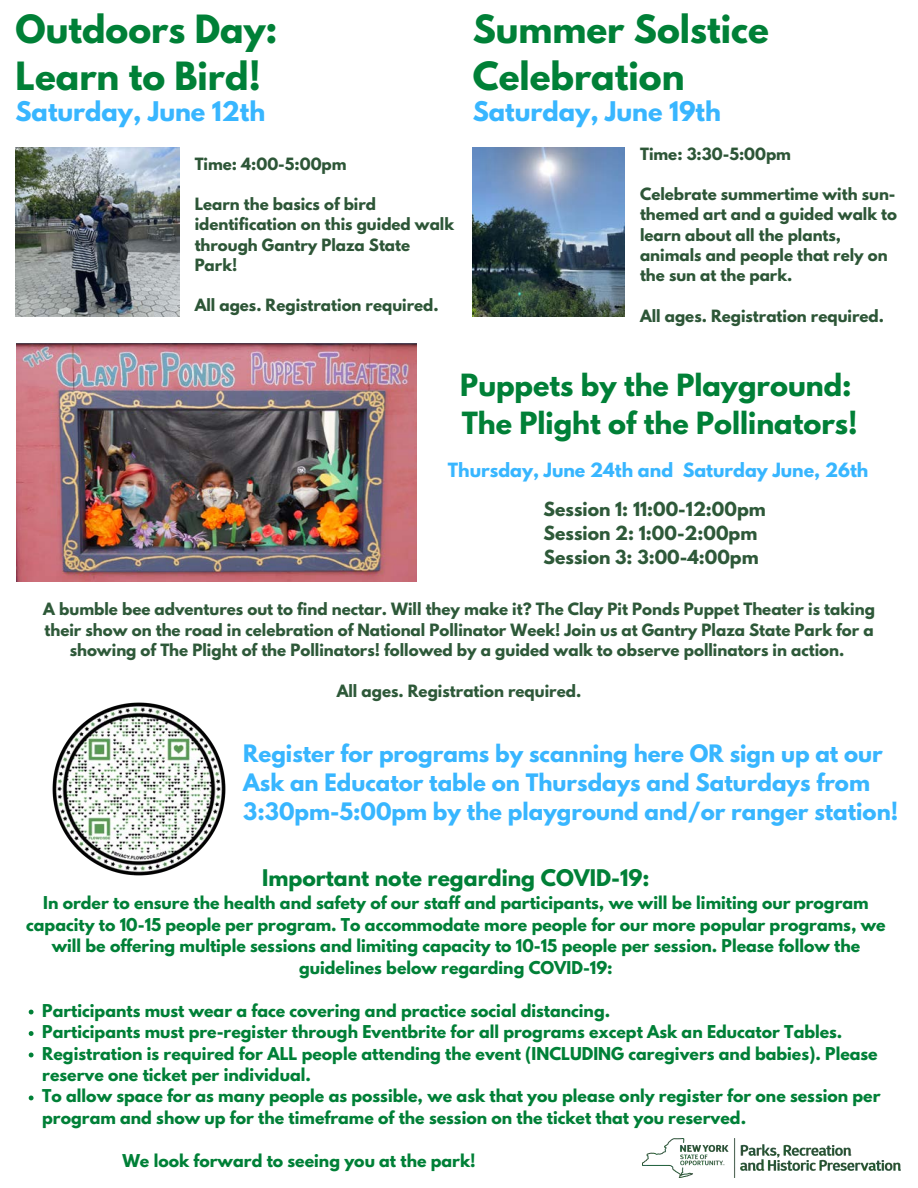
<style>
.page{position:relative;width:918px;height:1188px;background:#fff}
.page>*{position:absolute;margin:0;border:0;box-sizing:border-box;transform-origin:0 0}
.t1{font:700 34.5px "League Spartan";color:#008037}
.t2{font:700 27.15px "League Spartan";color:#008037}
.t3{font:700 24px "League Spartan";color:#38b6ff}
.t4{font:700 21.3px/29px "League Spartan";color:#38b6ff}
.t5{font:700 20.4px "League Spartan";color:#008037}
.t6{font:700 17.4px "League Spartan";color:#38b6ff}
.t7{font:700 17.25px "League Spartan";color:#2e5939}
.t8{font:700 15.75px/21.5px "League Spartan";color:#008037}
.t9{font:700 15px/20.5px "League Spartan";color:#2e5939;text-align:center}
.t10{font:700 15px/20.2px "League Spartan";color:#2d5637}
</style>
<div class="page">
<svg style="left:29px;top:1010px;width:5px;height:4px"></svg>
<svg style="left:29px;top:1031px;width:5px;height:5px"></svg>
<svg style="left:29px;top:1053px;width:5px;height:4px"></svg>
<svg style="left:29px;top:1096px;width:5px;height:4px"></svg>
<img style="left:642px;top:1139px;width:259px;height:39px">
<img style="left:52px;top:702px;width:174px;height:174px">
<img style="left:472px;top:148px;width:152px;height:168px">
<img style="left:17px;top:344px;width:399px;height:237px">
<img style="left:16px;top:148px;width:164px;height:168px">
<p class="t1" style="left:16px;top:12px;width:264px">Outdoors Day:</p>
<p class="t1" style="left:16px;top:59px;width:247px">Learn to Bird!</p>
<p class="t1" style="left:473px;top:12px;width:298px">Summer Solstice</p>
<p class="t1" style="left:473px;top:59px;width:213px">Celebration</p>
<p class="t3" style="left:16px;top:100px;width:251px">Saturday, June 12th</p>
<p class="t3" style="left:473px;top:100px;width:250px">Saturday, June 19th</p>
<p class="t10" style="left:195px;top:155px;width:153px">Time: 4:00-5:00pm</p>
<p class="t10" style="left:195px;top:196px;width:261px">Learn the basics of bird identification on this guided walk through Gantry Plaza State<br>Park!</p>
<p class="t10" style="left:195px;top:297px;width:246px">All ages. Registration required.</p>
<p class="t10" style="left:640px;top:145px;width:152px">Time: 3:30-5:00pm</p>
<p class="t10" style="left:640px;top:186px;width:258px">Celebrate summertime with sun&shy;themed art and a guided walk to learn about all the plants, animals and people that rely on the sun at the park.</p>
<p class="t10" style="left:640px;top:307px;width:246px">All ages. Registration required.</p>
<p class="t2" style="left:460px;top:372px;width:393px">Puppets by the Playground:</p>
<p class="t2" style="left:462px;top:409px;width:398px">The Plight of the Pollinators!</p>
<p class="t6" style="left:448px;top:462px;width:422px">Thursday, June 24th and Saturday June, 26th</p>
<p class="t7" style="left:544px;top:501px;width:224px">Session 1: 11:00-12:00pm</p>
<p class="t7" style="left:544px;top:525px;width:215px">Session 2: 1:00-2:00pm</p>
<p class="t7" style="left:544px;top:549px;width:217px">Session 3: 3:00-4:00pm</p>
<p class="t9" style="left:43px;top:601px;width:833px">A bumble bee adventures out to find nectar. Will they make it? The Clay Pit Ponds Puppet Theater is taking their show on the road in celebration of National Pollinator Week! Join us at Gantry Plaza State Park for a showing of The Plight of the Pollinators! followed by a guided walk to observe pollinators in action.</p>
<p class="t9" style="left:337px;top:683px;width:246px">All ages. Registration required.</p>
<p class="t4" style="left:243px;top:741px;width:657px">Register for programs by scanning here OR sign up at our<br>Ask an Educator table on Thursdays and Saturdays from<br>3:30pm-5:00pm by the playground and/or ranger station!</p>
<p class="t5" style="left:262px;top:867px;width:389px">Important note regarding COVID-19:</p>
<p class="t8" style="left:26px;top:894px;width:861px;text-align:center">In order to ensure the health and safety of our staff and participants, we will be limiting our program capacity to 10-15 people per program. To accommodate more people for our more popular programs, we will be offering multiple sessions and limiting capacity to 10-15 people per session. Please follow the guidelines below regarding COVID-19:</p>
<p class="t8" style="left:42px;top:1001px;width:570px">Participants must wear a face covering and practice social distancing.</p>
<p class="t8" style="left:42px;top:1023px;width:802px">Participants must pre-register through Eventbrite for all programs except Ask an Educator Tables.</p>
<p class="t8" style="left:42px;top:1044px;width:837px">Registration is required for ALL people attending the event (INCLUDING caregivers and babies). Please reserve one ticket per individual.</p>
<p class="t8" style="left:42px;top:1087px;width:840px">To allow space for as many people as possible, we ask that you please only register for one session per program and show up for the timeframe of the session on the ticket that you reserved.</p>
<p class="t8" style="left:122px;top:1152px;width:355px">We look forward to seeing you at the park!</p>
</div>
